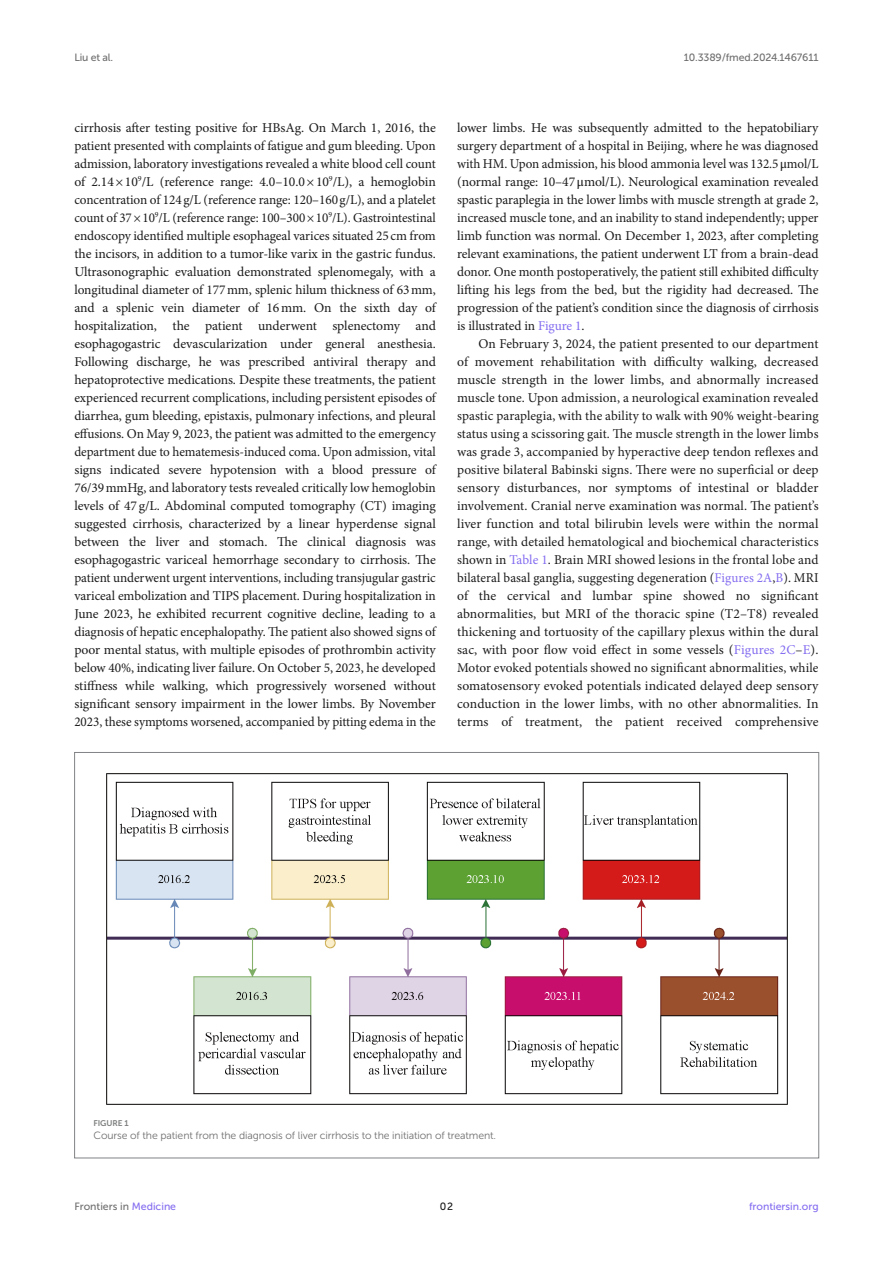
<style>
.page{position:relative;width:893px;height:1263px;background:#fff}
.page>*{position:absolute;margin:0;border:0;box-sizing:border-box;transform-origin:0 0}
.TEXT_FLUSH{font:13.5px/18px "Minion Pro";letter-spacing:-.005em;color:#1b1c1b;text-align:justify}
.TEXT{font:13.5px/18px "Minion Pro";letter-spacing:.005em;color:#1b1c1b;text-align:justify}
.FIG_LEG{font:10.5px "Museo Sans 300";letter-spacing:-.01em;color:#706f70}
.t1{font:10.5px "Museo Sans 500";letter-spacing:-.015em;color:#706f70}
.t2{font:10.5px "Museo Sans 500";color:#856df0}
.t3{font:10.5px "Museo Sans 500";color:#1b1c1b}
.FIG_HD{font:8.25px "Museo Sans 700";letter-spacing:-.01em;color:#7e7f7f}
.s1{font-family:"STIX General"}
.s2{color:#856df0}
</style>
<div class="page">
<img style="left:106px;top:773px;width:682px;height:332px">
<p class="t1" style="left:74px;top:51px;width:40px">Liu et al.</p>
<p class="t1" style="left:684px;top:51px;width:136px">10.3389/fmed.2024.1467611</p>
<p class="TEXT_FLUSH" style="left:74px;top:119px;width:363px">cirrhosis after testing positive for HBsAg. On March 1, 2016, the patient presented with complaints of fatigue and gum bleeding. Upon admission, laboratory investigations revealed a white blood cell count of 2.14×10<sup>9</sup>/L (reference range: 4.0–10.0×10<sup>9</sup>/L), a hemoglobin concentration of 124g/L (reference range: 120–160g/L), and a platelet count of 37×10<sup>9</sup>/L (reference range: 100–300×10<sup>9</sup>/L). Gastrointestinal endoscopy identified multiple esophageal varices situated 25cm from the incisors, in addition to a tumor-like varix in the gastric fundus.<br>Ultrasonographic evaluation demonstrated splenomegaly, with a longitudinal diameter of 177mm, splenic hilum thickness of 63mm, and a splenic vein diameter of 16mm. On the sixth day of hospitalization, the patient underwent splenectomy and esophagogastric devascularization under general anesthesia.<br>Following discharge, he was prescribed antiviral therapy and hepatoprotective medications. Despite these treatments, the patient experienced recurrent complications, including persistent episodes of diarrhea, gum bleeding, epistaxis, pulmonary infections, and pleural effusions. On May 9, 2023, the patient was admitted to the emergency department due to hematemesis-induced coma. Upon admission, vital signs indicated severe hypotension with a blood pressure of 76/39mmHg, and laboratory tests revealed critically low hemoglobin levels of 47g/L. Abdominal computed tomography (CT) imaging suggested cirrhosis, characterized by a linear hyperdense signal between the liver and stomach. The clinical diagnosis was esophagogastric variceal hemorrhage secondary to cirrhosis. The patient underwent urgent interventions, including transjugular gastric variceal embolization and TIPS placement. During hospitalization in June 2023, he exhibited recurrent cognitive decline, leading to a diagnosis of hepatic encephalopathy. The patient also showed signs of poor mental status, with multiple episodes of prothrombin activity below 40%, indicating liver failure. On October 5, 2023, he developed stiffness while walking, which progressively worsened without significant sensory impairment in the lower limbs. By November 2023, these symptoms worsened, accompanied by pitting edema in the</p>
<p class="TEXT_FLUSH" style="left:457px;top:119px;width:363px">lower limbs. He was subsequently admitted to the hepatobiliary surgery department of a hospital in Beijing, where he was diagnosed with HM. Upon admission, his blood ammonia level was 132.5<span class="s1">μ</span>mol/L (normal range: 10–47<span class="s1">μ</span>mol/L). Neurological examination revealed spastic paraplegia in the lower limbs with muscle strength at grade 2, increased muscle tone, and an inability to stand independently; upper limb function was normal. On December 1, 2023, after completing relevant examinations, the patient underwent LT from a brain-dead donor. One month postoperatively, the patient still exhibited difficulty lifting his legs from the bed, but the rigidity had decreased. The progression of the patient’s condition since the diagnosis of cirrhosis is illustrated in <span class="s2">Figure 1</span>.</p>
<p class="TEXT" style="left:457px;top:335px;width:363px;text-indent:21px">On February 3, 2024, the patient presented to our department of movement rehabilitation with difficulty walking, decreased muscle strength in the lower limbs, and abnormally increased muscle tone. Upon admission, a neurological examination revealed spastic paraplegia, with the ability to walk with 90% weight-bearing status using a scissoring gait. The muscle strength in the lower limbs was grade 3, accompanied by hyperactive deep tendon reflexes and positive bilateral Babinski signs. There were no superficial or deep sensory disturbances, nor symptoms of intestinal or bladder involvement. Cranial nerve examination was normal. The patient’s liver function and total bilirubin levels were within the normal range, with detailed hematological and biochemical characteristics shown in <span class="s2">Table 1</span>. Brain MRI showed lesions in the frontal lobe and bilateral basal ganglia, suggesting degeneration (<span class="s2">Figures 2A</span>,<span class="s2">B</span>). MRI of the cervical and lumbar spine showed no significant abnormalities, but MRI of the thoracic spine (T2–T8) revealed thickening and tortuosity of the capillary plexus within the dural sac, with poor flow void effect in some vessels (<span class="s2">Figures 2C</span>–<span class="s2">E</span>).<br>Motor evoked potentials showed no significant abnormalities, while somatosensory evoked potentials indicated delayed deep sensory conduction in the lower limbs, with no other abnormalities. In terms of treatment, the patient received comprehensive</p>
<p class="FIG_HD" style="left:94px;top:1118px;width:37px">FIGURE 1</p>
<p class="FIG_LEG" style="left:94px;top:1130px;width:404px">Course of the patient from the diagnosis of liver cirrhosis to the initiation of treatment.</p>
<p class="t1" style="left:74px;top:1200px;width:103px">Frontiers in <span class="s2">Medicine</span></p>
<p class="t3" style="left:440px;top:1200px;width:15px">02</p>
<p class="t2" style="left:749px;top:1200px;width:71px">frontiersin.org</p>
</div>
